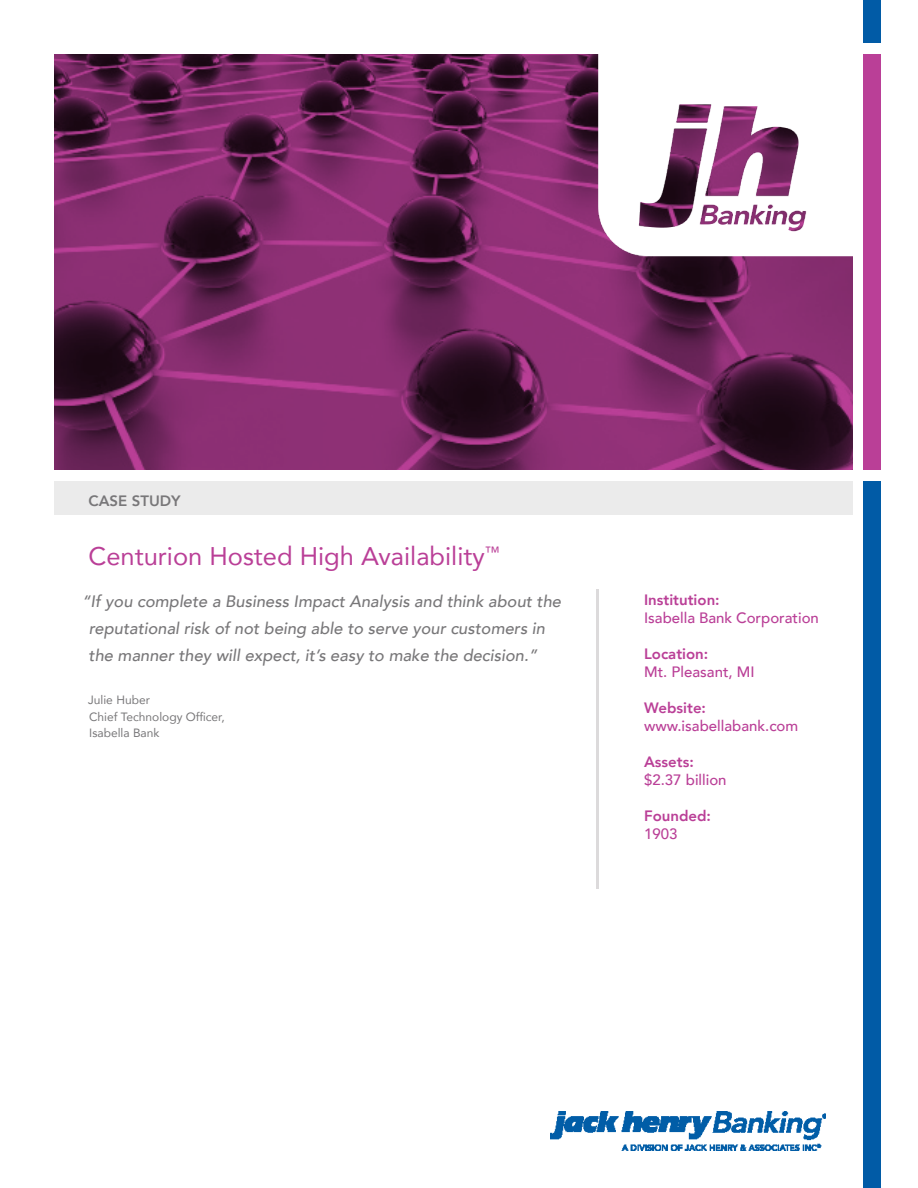
<style>
.page{position:relative;width:918px;height:1188px;background:#fff}
.page>*{position:absolute;margin:0;border:0;box-sizing:border-box;transform-origin:0 0}
.COVER_TITLE{font:25.5px "Avenir";color:#ba3f97}
.COVER_QUOTE{font:italic 500 16.5px/27px "Avenir";color:#787779}
.Cover_Info_-_Body{font:500 15px "Avenir";color:#ba3f97}
.COVER_-_INFO_HEADER{font:800 15px "Avenir";color:#ba3f97}
.CASE_STUDY__-_COVER{font:800 15px "Avenir";color:#787779}
.COVER_QUOTE_-_IDENTI{font:12px "Avenir";color:#787779}
</style>
<div class="page">
<div style="left:864px;top:0;width:17px;height:43px;background:#015ba6"></div>
<div style="left:864px;top:54px;width:17px;height:415px;background:#ba3f97"></div>
<div style="left:864px;top:482px;width:17px;height:706px;background:#015ba6"></div>
<div style="left:54px;top:482px;width:798px;height:33px;background:#ebebeb"></div>
<hr style="left:597px;top:589px;width:2px;height:300px;background:#dcdadb">
<img style="left:550px;top:1112px;width:276px;height:38px">
<svg style="left:54px;top:54px;width:798px;height:415px"></svg>
<img style="left:598px;top:54px;width:255px;height:203px">
<p class="CASE_STUDY__-_COVER" style="left:88px;top:489px;width:94px">CASE STUDY</p>
<p class="COVER_TITLE" style="left:88px;top:536px;width:413px">Centurion Hosted High Availability<sup>™</sup></p>
<p class="COVER_QUOTE" style="left:89px;top:588px;width:474px;text-indent:-7px">“If you complete a Business Impact Analysis and think about the reputational risk of not being able to serve your customers in the manner they will expect, it’s easy to make the decision.”</p>
<p class="COVER_QUOTE_-_IDENTI" style="left:88px;top:691px;width:63px">Julie Huber</p>
<p class="COVER_QUOTE_-_IDENTI" style="left:89px;top:707px;width:137px">Chief Technology Officer,</p>
<p class="COVER_QUOTE_-_IDENTI" style="left:89px;top:724px;width:72px">Isabella Bank</p>
<p class="COVER_-_INFO_HEADER" style="left:644px;top:588px;width:77px">Institution:</p>
<p class="Cover_Info_-_Body" style="left:644px;top:605px;width:176px">Isabella Bank Corporation</p>
<p class="COVER_-_INFO_HEADER" style="left:644px;top:642px;width:66px">Location:</p>
<p class="Cover_Info_-_Body" style="left:644px;top:659px;width:112px">Mt. Pleasant, MI</p>
<p class="COVER_-_INFO_HEADER" style="left:644px;top:696px;width:63px">Website:</p>
<p class="Cover_Info_-_Body" style="left:644px;top:713px;width:156px">www.isabellabank.com</p>
<p class="COVER_-_INFO_HEADER" style="left:644px;top:750px;width:51px">Assets:</p>
<p class="Cover_Info_-_Body" style="left:644px;top:767px;width:84px">$2.37 billion</p>
<p class="COVER_-_INFO_HEADER" style="left:644px;top:804px;width:68px">Founded:</p>
<p class="Cover_Info_-_Body" style="left:644px;top:821px;width:35px">1903</p>
</div>
